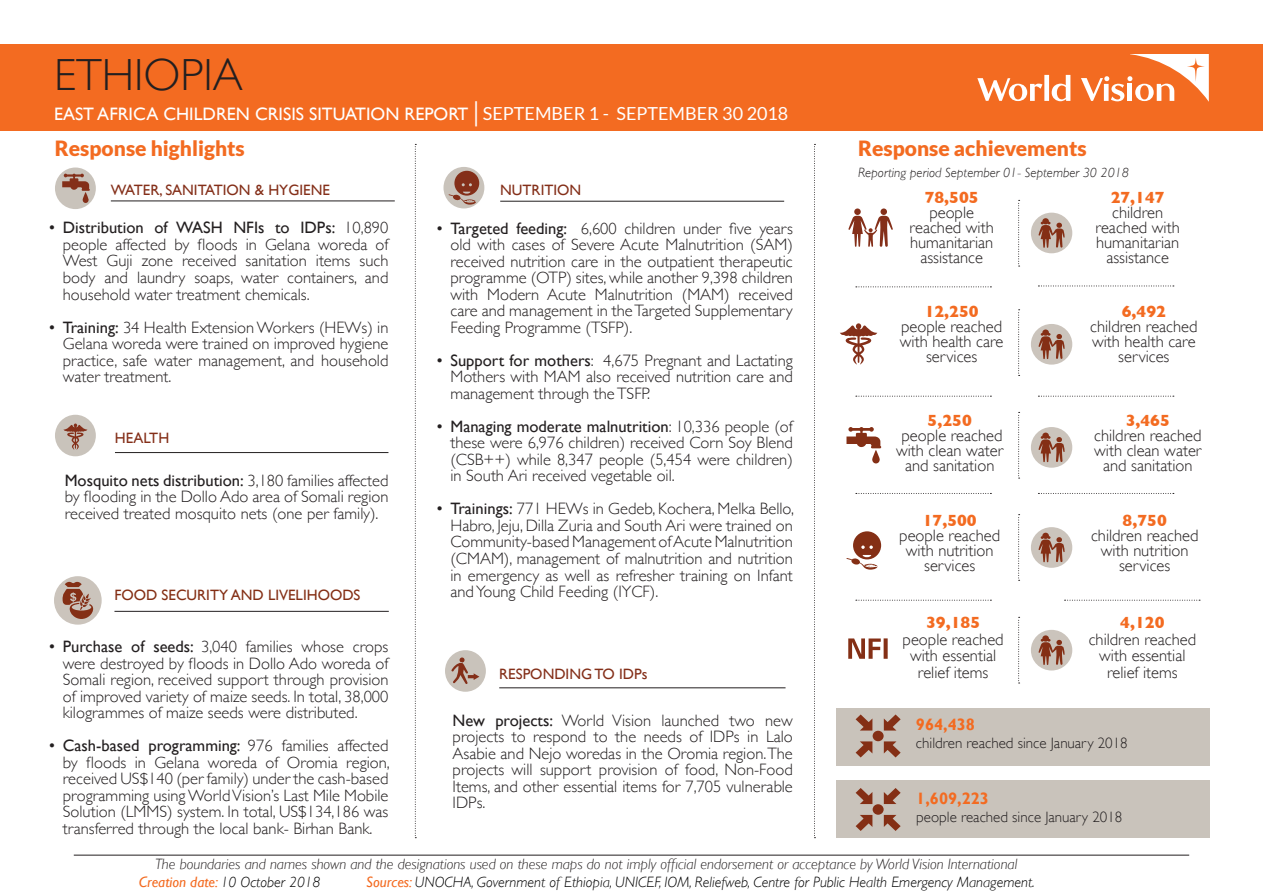
<style>
.page{position:relative;width:1263px;height:893px;background:#fff}
.page>*{position:absolute;margin:0;border:0;box-sizing:border-box;transform-origin:0 0}
.t1{font:300 45px "Gill Sans";color:#231f20}
.t2{font:900 21px "Lato";color:#f36b21}
.t3{font:18px "Gill Sans";color:#fff}
.t4{font:300 16.5px/16.5px "Gill Sans";color:#231f20;text-align:justify}
.t5{font:300 16.5px/15px "Gill Sans";color:#231f20;text-align:center}
.t6{font:700 16.5px "Gill Sans";color:#f36b21}
.t7{font:700 16.5px "Gill Sans";color:#f36b21}
.t8{font:italic 300 15px/18px "Gill Sans";color:#231f20}
.t9{font:italic 300 15px "Gill Sans";color:#000}
.t10{font:300 15px "Gill Sans";color:#231f20}
.t11{font:15px "Gill Sans";color:#842f19}
.t12{font:15px "Gill Sans";color:#842f15}
.t13{font:italic 300 13.5px "Gill Sans";color:#231f20}
.s1{font-size:27.3px}
.s2{font-family:"Lato"}
.s3{font-weight:400}
.s4{font-weight:400;color:#f36b21}
.s5{color:#000}
</style>
<div class="page">
<hr style="left:74px;top:855px;width:1115px;height:1px;background:#231f20">
<div style="left:0;top:44px;width:1263px;height:86px;background:#f36b21"></div>
<svg style="left:977px;top:54px;width:232px;height:48px"></svg>
<div style="left:836px;top:781px;width:374px;height:57px;background:#c9c3bb"></div>
<div style="left:836px;top:708px;width:374px;height:57px;background:#c9c3bb"></div>
<div style="left:55px;top:168px;width:41px;height:41px;background:#c9c3bb;border-radius:50%"></div>
<svg style="left:62px;top:174px;width:28px;height:30px"></svg>
<hr style="left:111px;top:201px;width:284px;height:1px;background:#231f20">
<hr style="left:500px;top:201px;width:284px;height:1px;background:#231f20">
<hr style="left:499px;top:688px;width:286px;height:1px;background:#231f20">
<div style="left:445px;top:650px;width:41px;height:42px;background:#c9c3bb;border-radius:50%"></div>
<svg style="left:451px;top:657px;width:28px;height:27px"></svg>
<div style="left:443px;top:167px;width:41px;height:41px;background:#c9c3bb;border-radius:50%"></div>
<svg style="left:449px;top:171px;width:30px;height:34px"></svg>
<svg style="left:848px;top:208px;width:45px;height:39px"></svg>
<svg style="left:840px;top:323px;width:37px;height:42px"></svg>
<hr style="left:115px;top:452px;width:273px;height:1px;background:#231f20">
<div style="left:55px;top:415px;width:41px;height:41px;background:#c9c3bb;border-radius:50%"></div>
<svg style="left:64px;top:423px;width:23px;height:27px"></svg>
<svg style="left:856px;top:714px;width:45px;height:43px"></svg>
<svg style="left:856px;top:788px;width:45px;height:43px"></svg>
<svg style="left:856px;top:286px;width:135px;height:1px"></svg>
<svg style="left:1038px;top:286px;width:136px;height:1px"></svg>
<svg style="left:1018px;top:200px;width:2px;height:67px"></svg>
<svg style="left:1018px;top:309px;width:2px;height:67px"></svg>
<svg style="left:1018px;top:412px;width:2px;height:67px"></svg>
<svg style="left:1018px;top:514px;width:2px;height:67px"></svg>
<svg style="left:1018px;top:617px;width:2px;height:67px"></svg>
<svg style="left:856px;top:396px;width:135px;height:1px"></svg>
<svg style="left:1038px;top:396px;width:136px;height:1px"></svg>
<svg style="left:856px;top:493px;width:135px;height:1px"></svg>
<svg style="left:856px;top:600px;width:135px;height:1px"></svg>
<svg style="left:1064px;top:600px;width:136px;height:1px"></svg>
<svg style="left:1038px;top:493px;width:136px;height:1px"></svg>
<div style="left:1031px;top:527px;width:41px;height:41px;background:#cbc4bc;border-radius:50%"></div>
<svg style="left:1038px;top:533px;width:27px;height:29px"></svg>
<div style="left:1031px;top:630px;width:41px;height:40px;background:#cbc4bc;border-radius:50%"></div>
<svg style="left:1038px;top:635px;width:27px;height:30px"></svg>
<div style="left:1031px;top:427px;width:41px;height:41px;background:#cbc4bc;border-radius:50%"></div>
<svg style="left:1038px;top:433px;width:27px;height:29px"></svg>
<div style="left:1031px;top:324px;width:41px;height:41px;background:#cbc4bc;border-radius:50%"></div>
<svg style="left:1038px;top:329px;width:27px;height:30px"></svg>
<div style="left:1031px;top:213px;width:41px;height:40px;background:#cbc4bc;border-radius:50%"></div>
<svg style="left:1038px;top:218px;width:27px;height:30px"></svg>
<svg style="left:846px;top:531px;width:35px;height:39px"></svg>
<svg style="left:846px;top:427px;width:35px;height:37px"></svg>
<div style="left:54px;top:576px;width:48px;height:49px;background:#cbc4bc;border-radius:50%"></div>
<hr style="left:114px;top:611px;width:275px;height:1px;background:#231f20">
<svg style="left:61px;top:582px;width:32px;height:37px"></svg>
<svg style="left:415px;top:144px;width:1px;height:694px"></svg>
<svg style="left:814px;top:144px;width:1px;height:694px"></svg>
<svg style="left:848px;top:638px;width:40px;height:21px"></svg>
<h1 class="t1" style="left:54px;top:48px;width:190px">ETHIOPIA</h1>
<p class="t3" style="left:54px;top:103px;width:736px">EAST AFRICA CHILDREN CRISIS SITUATION REPORT <span class="s1">|</span> <span class="s2">SEPTEMBER 1 - SEPTEMBER 30 2018</span></p>
<p class="t2" style="left:55px;top:136px;width:191px">Response highlights</p>
<p class="t11" style="left:111px;top:181px;width:221px">WATER, SANITATION &amp; HYGIENE</p>
<p class="t11" style="left:500px;top:181px;width:83px">NUTRITION</p>
<p class="t4" style="left:63px;top:219px;width:327px;text-indent:-14px"><span class="s3">• Distribution of WASH NFIs to IDPs:</span> 10,890 people affected by floods in Gelana woreda of West Guji zone received sanitation items such body and laundry soaps, water containers, and household water treatment chemicals.</p>
<p class="t4" style="left:63px;top:318px;width:327px;text-indent:-14px"><span class="s3">• Training:</span> 34 Health Extension Workers (HEWs) in Gelana woreda were trained on improved hygiene practice, safe water management, and household water treatment.</p>
<p class="t11" style="left:115px;top:430px;width:56px">HEALTH</p>
<p class="t4" style="left:65px;top:471px;width:325px"><span class="s3">Mosquito nets distribution:</span> 3,180 families affected by flooding in the Dollo Ado area of Somali region received treated mosquito nets (one per family).</p>
<p class="t12" style="left:114px;top:586px;width:248px">FOOD SECURITY AND LIVELIHOODS</p>
<p class="t4" style="left:63px;top:638px;width:327px;text-indent:-14px"><span class="s3">• Purchase of seeds:</span> 3,040 families whose crops were destroyed by floods in Dollo Ado woreda of Somali region, received support through provision of improved variety of maize seeds. In total, 38,000 kilogrammes of maize seeds were distributed.</p>
<p class="t4" style="left:63px;top:737px;width:328px;text-indent:-14px"><span class="s3">• Cash-based programming:</span> 976 families affected by floods in Gelana woreda of Oromia region, received US$140 (per family) under the cash-based programming using World Vision’s Last Mile Mobile Solution (LMMS) system. In total, US$134,186 was transferred through the local bank- Birhan Bank.</p>
<p class="t4" style="left:450px;top:220px;width:344px;text-indent:-14px"><span class="s3">• Targeted feeding:</span> 6,600 children under five years old with cases of Severe Acute Malnutrition (SAM) received nutrition care in the outpatient therapeutic programme (OTP) sites, while another 9,398 children with Modern Acute Malnutrition (MAM) received care and management in the Targeted Supplementary Feeding Programme (TSFP).</p>
<p class="t4" style="left:450px;top:352px;width:344px;text-indent:-14px"><span class="s3">• Support for mothers</span>: 4,675 Pregnant and Lactating Mothers with MAM also received nutrition care and management through the TSFP.</p>
<p class="t4" style="left:450px;top:418px;width:344px;text-indent:-14px"><span class="s3">• Managing moderate malnutrition</span>: 10,336 people (of these were 6,976 children) received Corn Soy Blend (CSB++) while 8,347 people (5,454 were children) in South Ari received vegetable oil.</p>
<p class="t4" style="left:450px;top:500px;width:345px;text-indent:-14px"><span class="s3">• Trainings:</span> 771 HEWs in Gedeb, Kochera, Melka Bello, Habro, Jeju, Dilla Zuria and South Ari were trained on Community-based Management of Acute Malnutrition (CMAM), management of malnutrition and nutrition in emergency as well as refresher training on Infant and Young Child Feeding (IYCF).</p>
<p class="t11" style="left:499px;top:665px;width:150px">RESPONDING TO IDPs</p>
<p class="t4" style="left:453px;top:711px;width:342px"><span class="s3">New projects:</span> World Vision launched two new projects to respond to the needs of IDPs in Lalo Asabie and Nejo woredas in the Oromia region. The projects will support provision of food, Non-Food Items, and other essential items for 7,705 vulnerable IDPs.</p>
<p class="t2" style="left:858px;top:136px;width:230px">Response achievements</p>
<p class="t6" style="left:925px;top:184px;width:55px">78,505</p>
<p class="t5" style="left:910px;top:205px;width:86px">people reached with humanitarian assistance</p>
<p class="t13" style="left:858px;top:165px;width:272px">Reporting period September 01- September 30 2018</p>
<p class="t6" style="left:1111px;top:184px;width:55px">27,147</p>
<p class="t5" style="left:1112px;top:205px;width:53px">children</p>
<p class="t5" style="left:1095px;top:220px;width:86px">reached with humanitarian assistance</p>
<p class="t6" style="left:925px;top:298px;width:55px">12,250</p>
<p class="t5" style="left:900px;top:319px;width:105px">people reached with health care services</p>
<p class="t6" style="left:928px;top:408px;width:46px">5,250</p>
<p class="t5" style="left:896px;top:428px;width:109px">people reached with clean water and sanitation</p>
<p class="t6" style="left:923px;top:507px;width:55px">17,500</p>
<p class="t5" style="left:899px;top:527px;width:102px">people reached with nutrition services</p>
<p class="t6" style="left:926px;top:610px;width:55px">39,185</p>
<p class="t5" style="left:903px;top:631px;width:102px;line-height:16.5px">people reached with essential relief items</p>
<p class="t6" style="left:1122px;top:298px;width:46px">6,492</p>
<p class="t5" style="left:1090px;top:319px;width:109px">children reached with health care services</p>
<p class="t6" style="left:1126px;top:408px;width:46px">3,465</p>
<p class="t5" style="left:1094px;top:428px;width:109px">children reached with clean water and sanitation</p>
<p class="t6" style="left:1122px;top:507px;width:46px">8,750</p>
<p class="t5" style="left:1091px;top:527px;width:109px">children reached with nutrition services</p>
<p class="t6" style="left:1120px;top:610px;width:46px">4,120</p>
<p class="t5" style="left:1089px;top:631px;width:109px;line-height:16.5px">children reached with essential relief items</p>
<p class="t7" style="left:916px;top:715px;width:61px">964,438</p>
<p class="t10" style="left:916px;top:734px;width:213px">children reached since January 2018</p>
<p class="t7" style="left:916px;top:788px;width:74px">1,609,223</p>
<p class="t10" style="left:916px;top:808px;width:208px">people reached since January 2018</p>
<p class="t8" style="left:139px;top:855px;width:880px;text-indent:16px">The boundaries and names shown and the designations used on these maps do not imply official endorsement or acceptance by World Vision International<br><span class="s4">Creation date:</span> <span class="s5">10 October 2018</span></p>
<p class="t9" style="left:366px;top:873px;width:670px"><span class="s4">Sources:</span> UNOCHA, Government of Ethiopia, UNICEF, IOM, Reliefweb, Centre for Public Health Emergency Management.</p>
</div>
